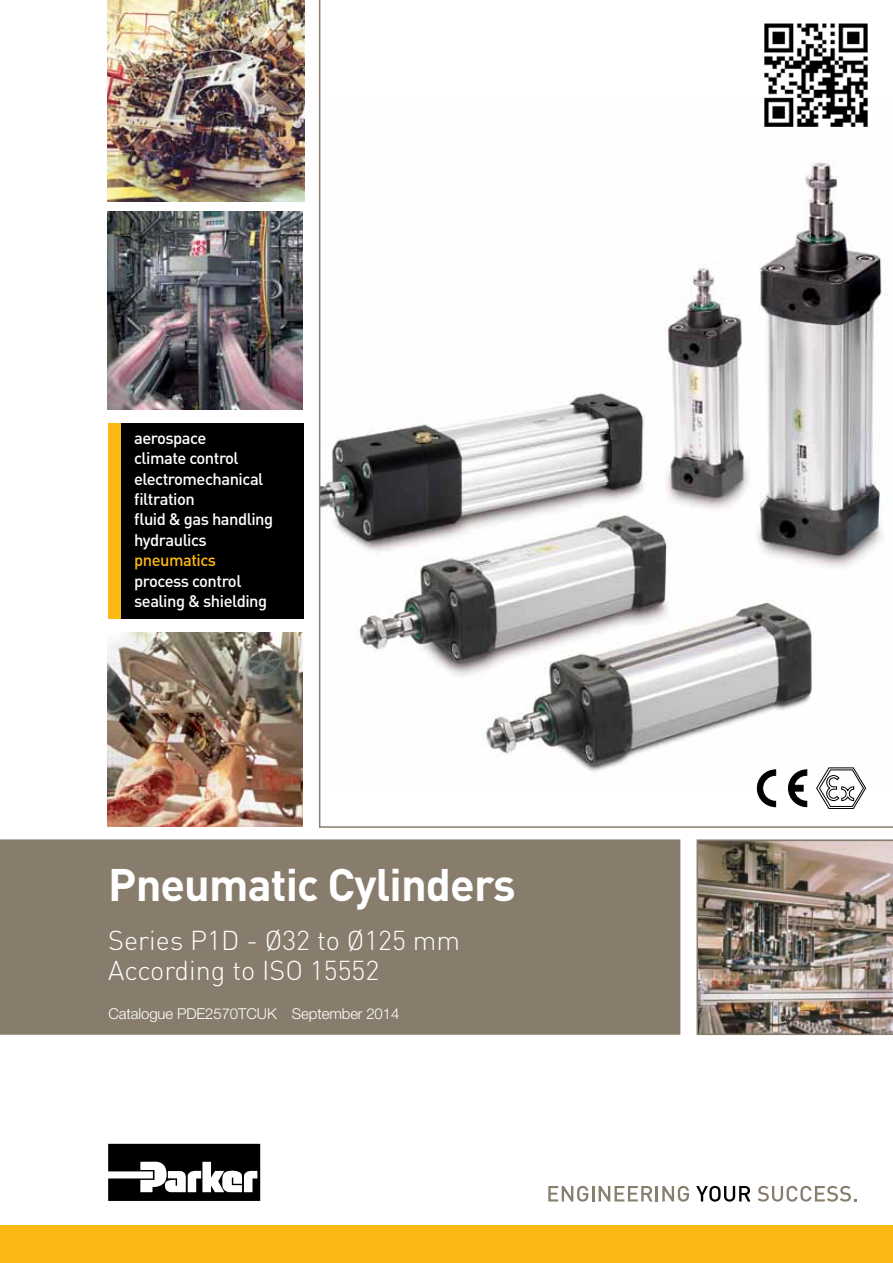
<style>
.page{position:relative;width:893px;height:1263px;background:#fff}
.page>*{position:absolute;margin:0;border:0;box-sizing:border-box;transform-origin:0 0}
.t1{font:700 45px "DINOT";letter-spacing:-.02em;color:#fff}
.t2{font:300 27px/30px "DINOT";color:#fff}
.t3{font:500 16.5px/20.4px "DINOT";letter-spacing:-.03em;color:#fff}
.t4{font:500 16.5px "DINOT";letter-spacing:-.03em;color:#fdb913}
.t5{font:300 15px "Helvetica Neue LT Std";letter-spacing:-.01em;color:#fff}
</style>
<div class="page">
<svg style="left:108px;top:1144px;width:152px;height:57px"></svg>
<svg style="left:548px;top:1186px;width:141px;height:15px"></svg>
<svg style="left:696px;top:1186px;width:54px;height:15px"></svg>
<svg style="left:758px;top:1186px;width:99px;height:15px"></svg>
<div style="left:108px;top:423px;width:196px;height:196px;background:#000"></div>
<div style="left:108px;top:423px;width:12px;height:196px;background:#fdb913"></div>
<img style="left:696px;top:839px;width:197px;height:196px">
<img style="left:108px;top:632px;width:195px;height:194px">
<img style="left:108px;top:211px;width:195px;height:199px">
<img style="left:108px;top:0;width:196px;height:201px">
<div style="left:0;top:1225px;width:893px;height:38px;background:#fdb913"></div>
<div style="left:0;top:839px;width:680px;height:196px;background:#887d6c;border:2px solid #887d6c"></div>
<svg style="left:319px;top:0;width:574px;height:828px"></svg>
<img style="left:757px;top:15px;width:118px;height:119px">
<svg style="left:816px;top:767px;width:50px;height:42px"></svg>
<svg style="left:757px;top:770px;width:19px;height:37px"></svg>
<svg style="left:788px;top:770px;width:19px;height:37px"></svg>
<p class="t3" style="left:134px;top:427px;width:141px">aerospace<br>climate control electromechanical filtration<br>fluid &amp; gas handling hydraulics</p>
<p class="t4" style="left:134px;top:549px;width:84px">pneumatics</p>
<p class="t3" style="left:134px;top:570px;width:135px">process control sealing &amp; shielding</p>
<h1 class="t1" style="left:108px;top:854px;width:409px">Pneumatic Cylinders</h1>
<h2 class="t2" style="left:108px;top:924px;width:354px">Series P1D - Ø32 to Ø125 mm<br>According to ISO 15552</h2>
<p class="t5" style="left:108px;top:1005px;width:292px">Catalogue PDE2570TCUK September 2014</p>
</div>
